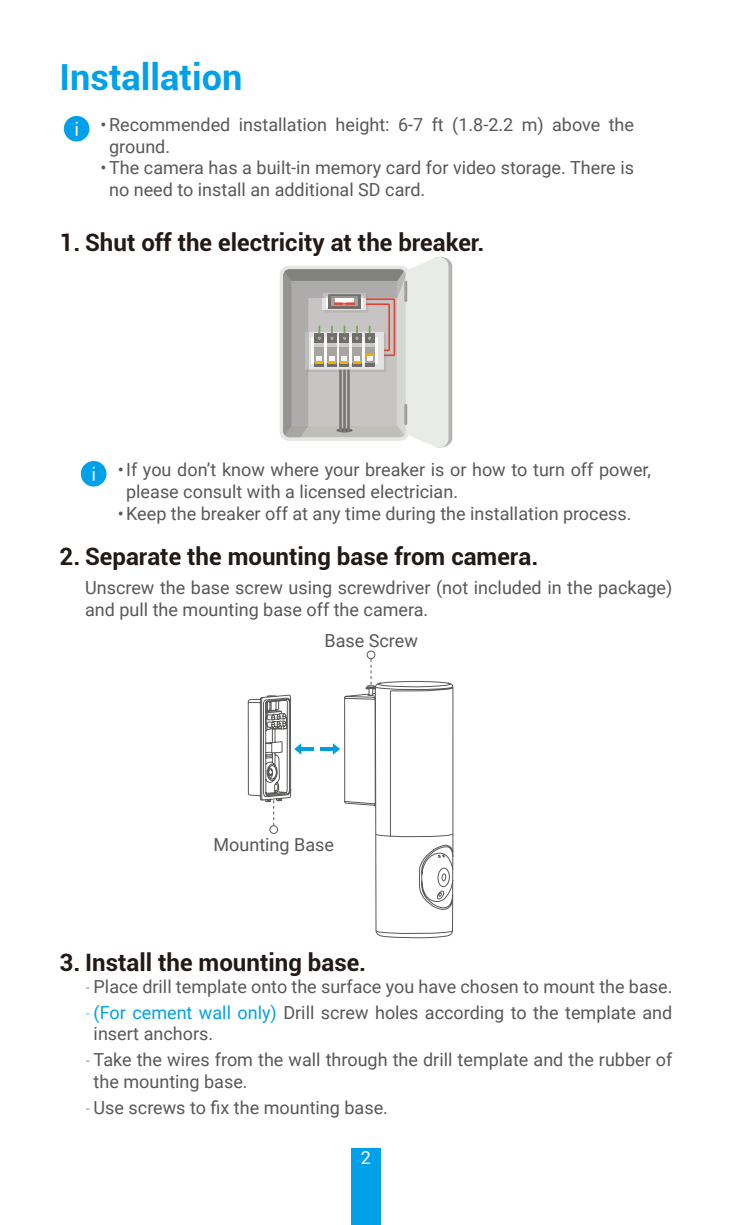
<style>
.page{position:relative;width:732px;height:1225px;background:#fff}
.page>*{position:absolute;margin:0;border:0;box-sizing:border-box;transform-origin:0 0}
.t1{font:700 36px "Roboto";color:#00a1e9}
.t2{font:700 24px "Roboto";color:#231916}
.t3{font:18px/21.6px "Roboto";color:#595857}
.t4{font:18px "Roboto";color:#fff}
.s1{font-family:"DIN Cond";font-weight:300}
.s2{font-family:"DIN Cond";font-weight:300;color:#00a1e9}
.s3{color:#00a1e9}
</style>
<div class="page">
<div style="left:64px;top:116px;width:25px;height:25px;background:#00a1e9;border-radius:50%"></div>
<svg style="left:76px;top:122px;width:1px;height:14px"></svg>
<div style="left:279px;top:266px;width:130px;height:175px;background:#e6e6e3;border-radius:9px"></div>
<svg style="left:283px;top:256px;width:169px;height:192px"></svg>
<div style="left:81px;top:461px;width:25px;height:25px;background:#00a1e9;border-radius:50%"></div>
<svg style="left:93px;top:467px;width:1px;height:14px"></svg>
<div style="left:366px;top:650px;width:9px;height:9px;border:1px solid #595857;border-radius:50%"></div>
<svg style="left:247px;top:659px;width:207px;height:566px"></svg>
<h1 class="t1" style="left:60px;top:52px;width:184px">Installation</h1>
<p class="t3" style="left:109px;top:113px;width:526px;text-indent:-8px">•Recommended installation height: 6-7 ft (1.8-2.2 m) above the ground.</p>
<p class="t3" style="left:109px;top:157px;width:526px;text-indent:-8px">•The camera has a built-in memory card for video storage. There is no need to install an additional SD card.</p>
<h2 class="t2" style="left:60px;top:225px;width:426px">1. Shut off the electricity at the breaker.</h2>
<p class="t3" style="left:126px;top:458px;width:526px;text-indent:-8px">•If you don’t know where your breaker is or how to turn off power, please consult with a licensed electrician.</p>
<p class="t3" style="left:118px;top:502px;width:515px">•Keep the breaker off at any time during the installation process.</p>
<h2 class="t2" style="left:60px;top:539px;width:480px">2. Separate the mounting base from camera.</h2>
<p class="t3" style="left:85px;top:576px;width:588px">Unscrew the base screw using screwdriver (not included in the package) and pull the mounting base off the camera.</p>
<p class="t3" style="left:324px;top:629px;width:95px">Base Screw</p>
<p class="t3" style="left:213px;top:833px;width:122px">Mounting Base</p>
<h2 class="t2" style="left:60px;top:945px;width:308px">3. Install the mounting base.</h2>
<p class="t3" style="left:85px;top:975px;width:588px"><span class="s1">-</span> Place drill template onto the surface you have chosen to mount the base.</p>
<p class="t3" style="left:94px;top:1000px;width:580px;text-indent:-9px"><span class="s2">-</span> <span class="s3">(For cement wall only)</span> Drill screw holes according to the template and insert anchors.</p>
<p class="t3" style="left:94px;top:1048px;width:580px;text-indent:-9px"><span class="s1">-</span> Take the wires from the wall through the drill template and the rubber of the mounting base.</p>
<p class="t3" style="left:85px;top:1095px;width:304px"><span class="s1">-</span> Use screws to fix the mounting base.</p>
<p class="t4" style="left:361px;top:1144px;width:12px">2</p>
</div>
